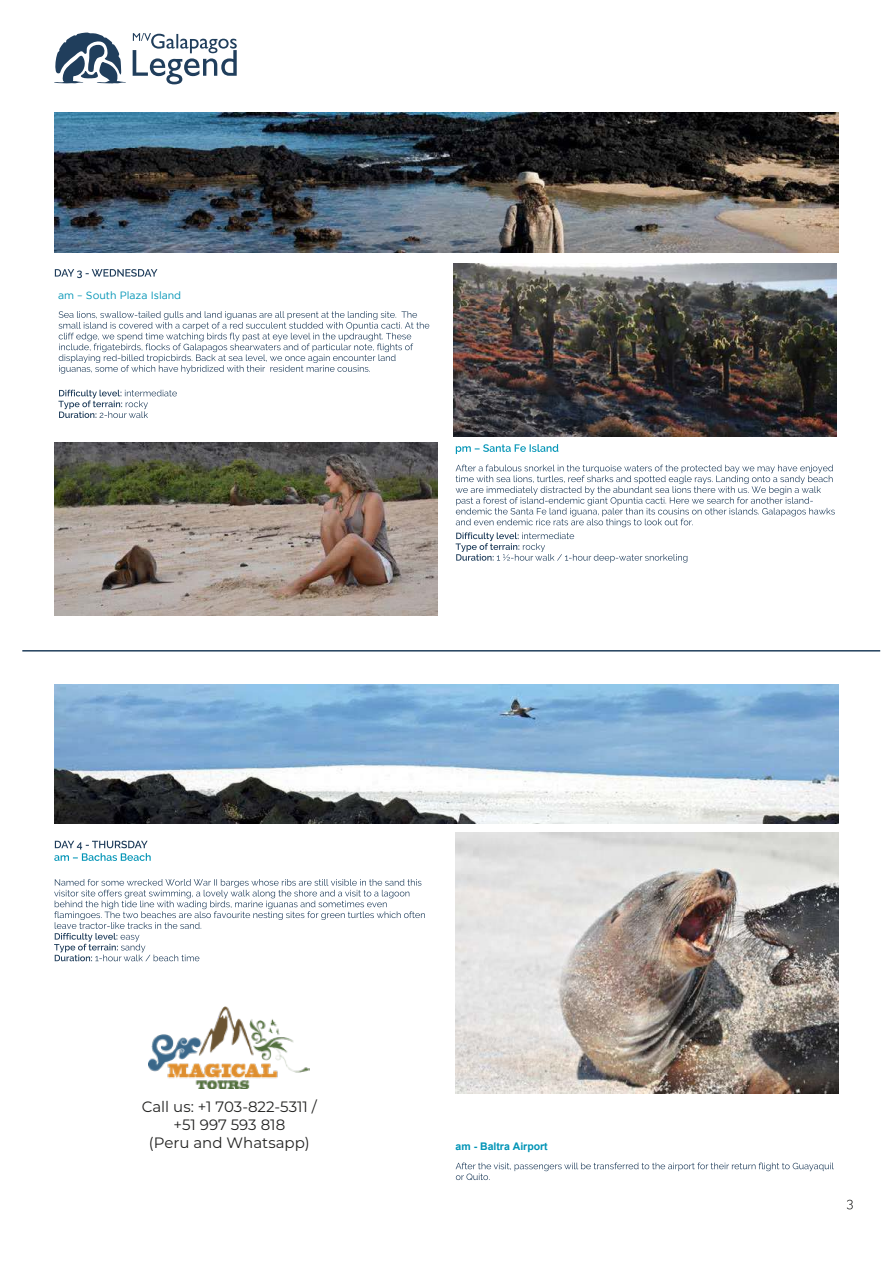
<style>
.page{position:relative;width:893px;height:1263px;background:#fff}
.page>*{position:absolute;margin:0;border:0;box-sizing:border-box;transform-origin:0 0}
.t1{font:15px/18px "Montserrat";color:#222221;text-align:center}
.t2{font:10.5px "Gotham";color:#0094b6}
.t3{font:700 10.5px "Arial";color:#0094b6}
</style>
<div class="page">
<svg style="left:847px;top:1200px;width:6px;height:9px"></svg>
<svg style="left:133px;top:33px;width:104px;height:51px"></svg>
<svg style="left:54px;top:33px;width:72px;height:50px"></svg>
<hr style="left:22px;top:650px;width:858px;height:1px;background:#203e5c">
<img style="left:54px;top:684px;width:785px;height:140px">
<img style="left:455px;top:833px;width:384px;height:261px">
<svg style="left:456px;top:1162px;width:378px;height:18px"></svg>
<svg style="left:54px;top:879px;width:371px;height:82px"></svg>
<img style="left:54px;top:442px;width:383px;height:173px">
<svg style="left:456px;top:465px;width:379px;height:98px"></svg>
<img style="left:54px;top:113px;width:785px;height:139px">
<svg style="left:55px;top:269px;width:102px;height:9px"></svg>
<svg style="left:456px;top:444px;width:102px;height:10px"></svg>
<svg style="left:54px;top:841px;width:97px;height:20px"></svg>
<svg style="left:59px;top:311px;width:370px;height:63px"></svg>
<svg style="left:58px;top:390px;width:119px;height:28px"></svg>
<img style="left:453px;top:264px;width:383px;height:173px">
<img style="left:149px;top:1006px;width:161px;height:82px">
<p class="t2" style="left:58px;top:289px;width:124px">am – South Plaza Island</p>
<p class="t1" style="left:142px;top:1097px;width:177px">Call us: +1 703-822-5311 / +51 997 593 818<br>(Peru and Whatsapp)</p>
<p class="t3" style="left:456px;top:1139px;width:94px">am - Baltra Airport</p>
</div>
